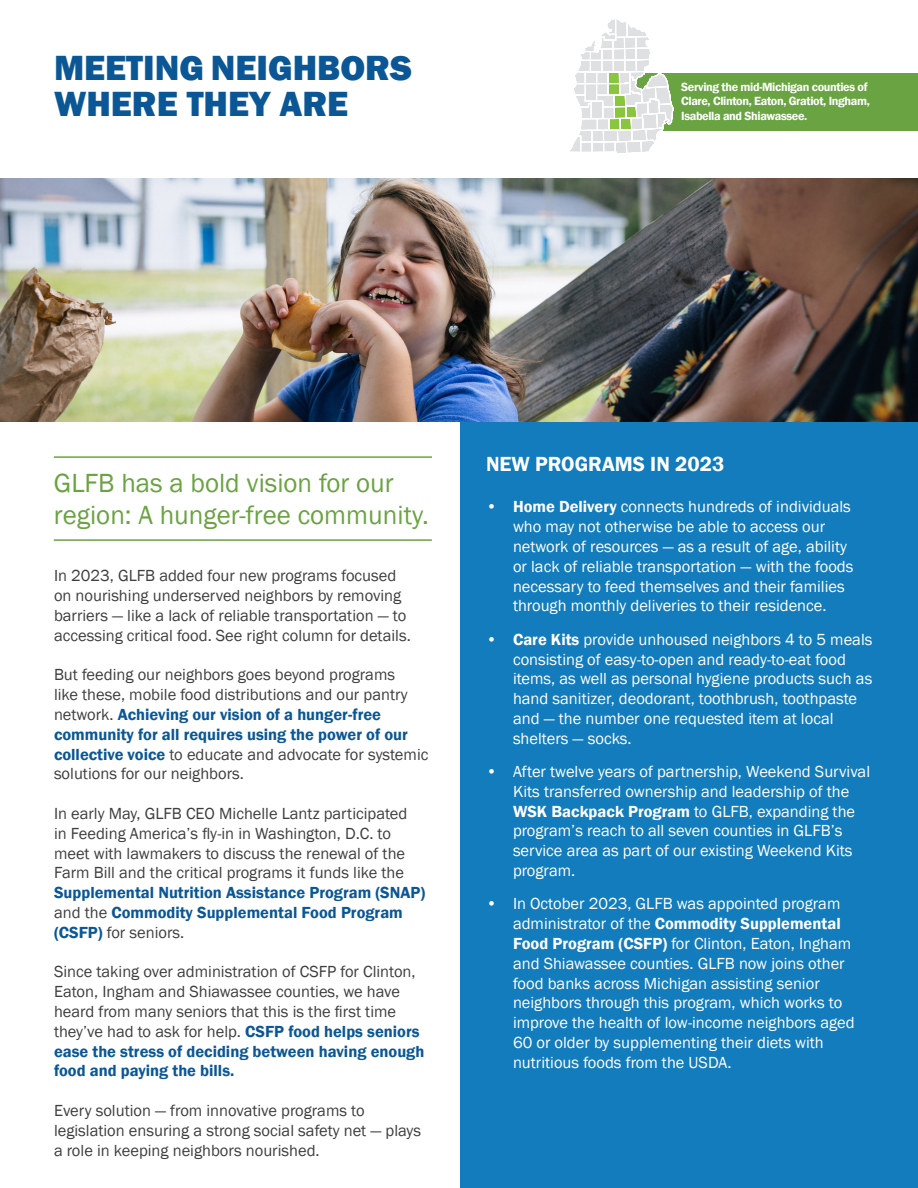
<style>
.page{position:relative;width:918px;height:1188px;background:#fff}
.page>*{position:absolute;margin:0;border:0;box-sizing:border-box;transform-origin:0 0}
.Header_1{font:800 36px/36px "Franklin Gothic";color:#0b5795}
.t1{font:27px/32.4px "Franklin Gothic";color:#6aa342}
.t2{font:600 21px "Franklin Gothic";color:#fff}
.Body_copy{font:16.5px/19.8px "Franklin Gothic";color:#3e3e3f}
.t3{font:16.5px/19.8px "Franklin Gothic";color:#fff}
.t4{font:600 12.15px/14.4px "Franklin Gothic";letter-spacing:-.03em;color:#fff}
.s1{font-weight:600;color:#0b5795}
.s2{font-weight:600}
</style>
<div class="page">
<div style="left:460px;top:421px;width:458px;height:767px;background:#137cbc"></div>
<img style="left:0;top:178px;width:918px;height:243px">
<div style="left:610px;top:73px;width:308px;height:57px;background:#6aa442"></div>
<svg style="left:570px;top:19px;width:104px;height:134px"></svg>
<hr style="left:54px;top:456px;width:378px;height:2px;background:#6aa342">
<hr style="left:54px;top:539px;width:378px;height:2px;background:#6aa342">
<p class="Header_1" style="left:54px;top:50px;width:360px">MEETING NEIGHBORS<br>WHERE THEY ARE</p>
<p class="t4" style="left:681px;top:80px;width:190px">Serving the mid-Michigan counties of<br>Clare, Clinton, Eaton, Gratiot, Ingham,<br>Isabella and Shiawassee.</p>
<p class="t1" style="left:54px;top:467px;width:376px">GLFB has a bold vision for our region: A hunger-free community.</p>
<p class="Body_copy" style="left:54px;top:566px;width:358px">In 2023, GLFB added four new programs focused on nourishing underserved neighbors by removing barriers — like a lack of reliable transportation — to accessing critical food. See right column for details.</p>
<p class="Body_copy" style="left:54px;top:665px;width:376px">But feeding our neighbors goes beyond programs<br>like these, mobile food distributions and our pantry network. <span class="s1">Achieving our vision of a hunger-free community for all requires using the power of our collective voice</span> to educate and advocate for systemic solutions for our neighbors.</p>
<p class="Body_copy" style="left:54px;top:804px;width:373px">In early May, GLFB CEO Michelle Lantz participated<br>in Feeding America’s fly-in in Washington, D.C. to meet with lawmakers to discuss the renewal of the Farm Bill and the critical programs it funds like the <span class="s1">Supplemental Nutrition Assistance Program (SNAP) </span>and the <span class="s1">Commodity Supplemental Food Program (CSFP)</span> for seniors.</p>
<p class="Body_copy" style="left:54px;top:962px;width:372px">Since taking over administration of CSFP for Clinton, Eaton, Ingham and Shiawassee counties, we have heard from many seniors that this is the first time they’ve had to ask for help. <span class="s1">CSFP food helps seniors ease the stress of deciding between having enough food and paying the bills.</span></p>
<p class="Body_copy" style="left:54px;top:1101px;width:368px">Every solution — from innovative programs to legislation ensuring a strong social safety net — plays a role in keeping neighbors nourished.</p>
<p class="t2" style="left:486px;top:451px;width:240px">NEW PROGRAMS IN 2023</p>
<p class="t3" style="left:513px;top:497px;width:342px;text-indent:-27px"><span class="s2">• Home Delivery</span> connects hundreds of individuals who may not otherwise be able to access our network of resources — as a result of age, ability or lack of reliable transportation — with the foods necessary to feed themselves and their families through monthly deliveries to their residence.</p>
<p class="t3" style="left:513px;top:630px;width:361px;text-indent:-27px"><span class="s2">• Care Kits</span> provide unhoused neighbors 4 to 5 meals consisting of easy-to-open and ready-to-eat food items, as well as personal hygiene products such as hand sanitizer, deodorant, toothbrush, toothpaste and — the number one requested item at local shelters — socks.</p>
<p class="t3" style="left:513px;top:762px;width:359px;text-indent:-27px">• After twelve years of partnership, Weekend Survival Kits transferred ownership and leadership of the <span class="s2">WSK Backpack Program</span> to GLFB, expanding the program’s reach to all seven counties in GLFB’s service area as part of our existing Weekend Kits program.</p>
<p class="t3" style="left:513px;top:894px;width:343px;text-indent:-27px">• In October 2023, GLFB was appointed program administrator of the <span class="s2">Commodity Supplemental Food Program (CSFP)</span> for Clinton, Eaton, Ingham and Shiawassee counties. GLFB now joins other food banks across Michigan assisting senior neighbors through this program, which works to improve the health of low-income neighbors aged 60 or older by supplementing their diets with nutritious foods from the USDA.</p>
</div>
